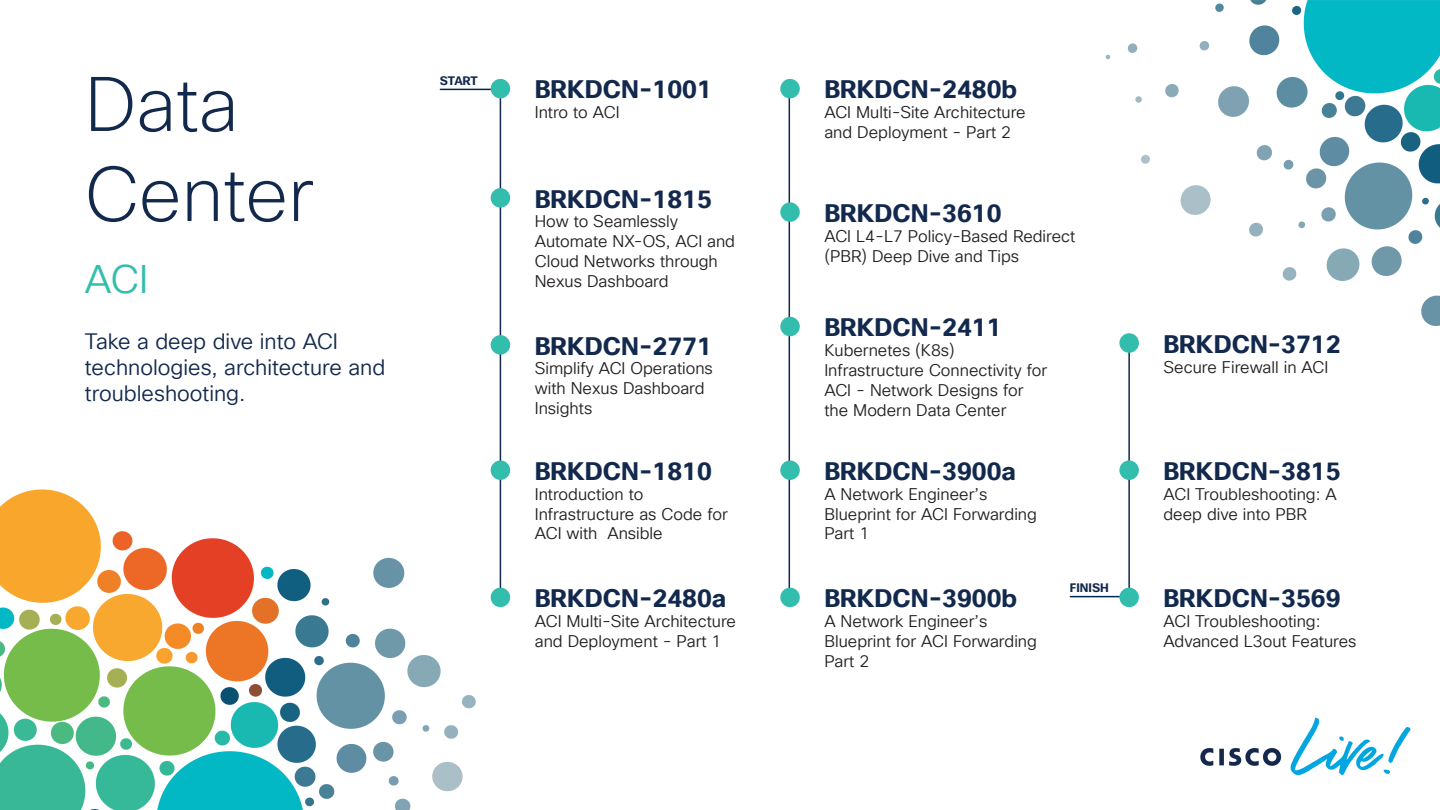
<style>
.page{position:relative;width:1440px;height:810px;background:#fff}
.page>*{position:absolute;margin:0;border:0;box-sizing:border-box;transform-origin:0 0}
.t1{font:200 75px/90px "Cisco Sans TT";color:#12294d}
.t2{font:39px "Cisco Sans TT Light";color:#33bdac}
.t3{font:700 24.75px "Cisco Sans TT";color:#12294d}
.t4{font:21.75px/26.1px "Cisco Sans TT Light";color:#12294d}
.t5{font:16.5px/19.8px "Cisco Sans TT Light";color:#231f20}
.t6{font:700 12px "Cisco Sans TT";color:#12294d}
</style>
<div class="page">
<img style="left:0;top:0;width:1440px;height:810px">
<hr style="left:1128px;top:344px;width:2px;height:253px;background:#12294d">
<hr style="left:789px;top:90px;width:1px;height:507px;background:#12294d">
<hr style="left:500px;top:90px;width:1px;height:507px;background:#12294d">
<hr style="left:440px;top:89px;width:54px;height:1px;background:#00284c">
<div style="left:491px;top:79px;width:19px;height:19px;background:#33bdac;border-radius:50%"></div>
<div style="left:491px;top:188px;width:19px;height:20px;background:#33bdac;border-radius:50%"></div>
<div style="left:491px;top:335px;width:19px;height:20px;background:#33bdac;border-radius:50%"></div>
<hr style="left:1070px;top:596px;width:54px;height:1px;background:#00284c">
<div style="left:491px;top:588px;width:19px;height:19px;background:#33bdac;border-radius:50%"></div>
<div style="left:780px;top:79px;width:20px;height:19px;background:#33bdac;border-radius:50%"></div>
<div style="left:780px;top:202px;width:20px;height:20px;background:#33bdac;border-radius:50%"></div>
<div style="left:780px;top:317px;width:20px;height:19px;background:#33bdac;border-radius:50%"></div>
<div style="left:780px;top:588px;width:20px;height:19px;background:#33bdac;border-radius:50%"></div>
<div style="left:1119px;top:333px;width:20px;height:20px;background:#33bdac;border-radius:50%"></div>
<div style="left:1119px;top:588px;width:20px;height:19px;background:#33bdac;border-radius:50%"></div>
<div style="left:491px;top:460px;width:19px;height:20px;background:#33bdac;border-radius:50%"></div>
<div style="left:780px;top:460px;width:20px;height:20px;background:#33bdac;border-radius:50%"></div>
<div style="left:1119px;top:460px;width:20px;height:20px;background:#33bdac;border-radius:50%"></div>
<p class="t1" style="left:85px;top:62px;width:230px">Data<br>Center</p>
<p class="t2" style="left:85px;top:254px;width:65px">ACI</p>
<p class="t4" style="left:85px;top:329px;width:302px">Take a deep dive into ACI technologies, architecture and troubleshooting.</p>
<p class="t6" style="left:440px;top:73px;width:39px">START</p>
<p class="t3" style="left:535px;top:74px;width:179px">BRKDCN-1001</p>
<p class="t5" style="left:535px;top:103px;width:86px">Intro to ACI</p>
<p class="t3" style="left:535px;top:183px;width:179px">BRKDCN-1815</p>
<p class="t5" style="left:535px;top:212px;width:202px">How to Seamlessly<br>Automate NX-OS, ACI and<br>Cloud Networks through<br>Nexus Dashboard</p>
<p class="t3" style="left:535px;top:330px;width:179px">BRKDCN-2771</p>
<p class="t5" style="left:535px;top:359px;width:180px">Simplify ACI Operations with Nexus Dashboard<br>Insights</p>
<p class="t3" style="left:535px;top:455px;width:179px">BRKDCN-1810</p>
<p class="t5" style="left:535px;top:485px;width:195px">Introduction to<br>Infrastructure as Code for<br>ACI with Ansible</p>
<p class="t3" style="left:535px;top:582px;width:193px">BRKDCN-2480a</p>
<p class="t5" style="left:535px;top:612px;width:203px">ACI Multi-Site Architecture and Deployment - Part 1</p>
<p class="t3" style="left:824px;top:74px;width:194px">BRKDCN-2480b</p>
<p class="t5" style="left:824px;top:103px;width:203px">ACI Multi-Site Architecture and Deployment - Part 2</p>
<p class="t3" style="left:824px;top:197px;width:179px">BRKDCN-3610</p>
<p class="t5" style="left:824px;top:227px;width:253px">ACI L4-L7 Policy-Based Redirect (PBR) Deep Dive and Tips</p>
<p class="t3" style="left:824px;top:312px;width:179px">BRKDCN-2411</p>
<p class="t5" style="left:824px;top:341px;width:224px">Kubernetes (K8s)<br>Infrastructure Connectivity for<br>ACI - Network Designs for the Modern Data Center</p>
<p class="t3" style="left:824px;top:455px;width:193px">BRKDCN-3900a</p>
<p class="t5" style="left:824px;top:485px;width:214px">A Network Engineer’s<br>Blueprint for ACI Forwarding<br>Part 1</p>
<p class="t3" style="left:824px;top:582px;width:194px">BRKDCN-3900b</p>
<p class="t5" style="left:824px;top:612px;width:214px">A Network Engineer’s<br>Blueprint for ACI Forwarding<br>Part 2</p>
<p class="t6" style="left:1070px;top:580px;width:40px">FINISH</p>
<p class="t3" style="left:1164px;top:328px;width:179px">BRKDCN-3712</p>
<p class="t5" style="left:1164px;top:357px;width:166px">Secure Firewall in ACI</p>
<p class="t3" style="left:1164px;top:455px;width:179px">BRKDCN-3815</p>
<p class="t5" style="left:1164px;top:485px;width:175px">ACI Troubleshooting: A deep dive into PBR</p>
<p class="t3" style="left:1164px;top:582px;width:179px">BRKDCN-3569</p>
<p class="t5" style="left:1164px;top:612px;width:195px">ACI Troubleshooting:<br>Advanced L3out Features</p>
</div>
